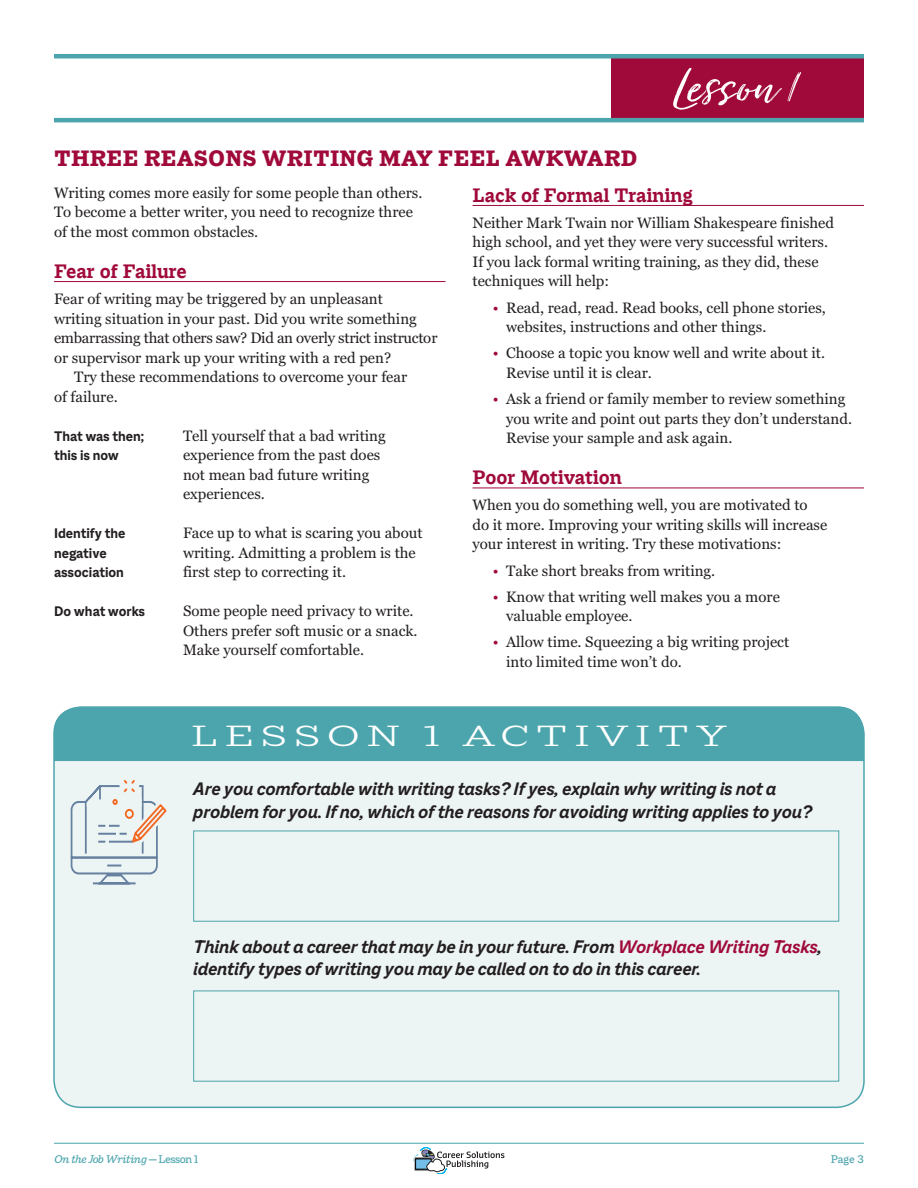
<style>
.page{position:relative;width:918px;height:1188px;background:#fff}
.page>*{position:absolute;margin:0;border:0;box-sizing:border-box;transform-origin:0 0}
.t1{font:60px "Just Lovely Slanted Wide";color:#fff}
.t2{font:300 31.5px "Macklin Slab";letter-spacing:.14em;color:#fff;scale:1.5 1}
.t3{font:800 24px "Macklin Slab";letter-spacing:.01em;color:#a00a3a}
.t4{font:700 21px "Macklin Slab";color:#a00a3a}
.t5{font:italic 19.5px/22.5px "Macklin Sans Variable";letter-spacing:-.01em;color:#231f20}
.t6{font:15px/19.5px "Georgia";color:#231f20}
.t7{font:700 15px "Macklin Sans";color:#231f20}
.t8{font:15px "Georgia";letter-spacing:-.02em;color:#231f20}
.t9{font:italic 500 12px "Macklin Slab";letter-spacing:-.045em;color:#4ca5ad}
.t10{font:500 12px "Macklin Slab";color:#4ca5ad}
.s1{color:#a00a3a}
.s2{font-style:normal}
</style>
<div class="page">
<hr style="left:54px;top:1143px;width:810px;height:1px;background:#4ca5ad">
<svg style="left:413px;top:1147px;width:91px;height:27px"></svg>
<div style="left:612px;top:56px;width:252px;height:64px;background:#a00a3a"></div>
<hr style="left:54px;top:54px;width:810px;height:4px;background:#4ca5ad">
<hr style="left:54px;top:118px;width:810px;height:4px;background:#4ca5ad">
<hr style="left:54px;top:281px;width:392px;height:1px;background:#a00a3a">
<hr style="left:472px;top:205px;width:392px;height:1px;background:#a00a3a">
<hr style="left:472px;top:488px;width:392px;height:1px;background:#a00a3a">
<div style="left:54px;top:707px;width:810px;height:400px;background:#edf4f4;border-radius:27px"></div>
<div style="left:54px;top:707px;width:810px;height:54px;background:#4ca5ad"></div>
<div style="left:193px;top:831px;width:646px;height:91px;border:1px solid #4ca5ad"></div>
<div style="left:193px;top:991px;width:646px;height:91px;border:1px solid #4ca5ad"></div>
<svg style="left:71px;top:780px;width:96px;height:104px"></svg>
<h1 class="t1" style="left:673px;top:50px;width:126px">Lesson 1</h1>
<h3 class="t3" style="left:54px;top:145px;width:585px">THREE REASONS WRITING MAY FEEL AWKWARD</h3>
<p class="t6" style="left:54px;top:183px;width:370px">Writing comes more easily for some people than others.<br>To become a better writer, you need to recognize three of the most common obstacles.</p>
<h3 class="t4" style="left:54px;top:259px;width:135px">Fear of Failure</h3>
<p class="t6" style="left:54px;top:289px;width:330px">Fear of writing may be triggered by an unpleasant</p>
<p class="t6" style="left:54px;top:309px;width:364px">writing situation in your past. Did you write something</p>
<p class="t8" style="left:54px;top:329px;width:385px">embarrassing that others saw? Did an overly strict instructor</p>
<p class="t6" style="left:54px;top:348px;width:339px">or supervisor mark up your writing with a red pen?</p>
<p class="t6" style="left:74px;top:367px;width:334px">Try these recommendations to overcome your fear</p>
<p class="t6" style="left:54px;top:387px;width:65px">of failure.</p>
<p class="t7" style="left:54px;top:427px;width:92px">That was then;</p>
<p class="t6" style="left:183px;top:426px;width:204px">Tell yourself that a bad writing</p>
<p class="t7" style="left:54px;top:446px;width:67px">this is now</p>
<p class="t6" style="left:183px;top:445px;width:199px">experience from the past does not mean bad future writing experiences.</p>
<p class="t7" style="left:54px;top:524px;width:73px">Identify the</p>
<p class="t6" style="left:183px;top:523px;width:241px">Face up to what is scaring you about</p>
<p class="t7" style="left:54px;top:544px;width:54px">negative</p>
<p class="t6" style="left:183px;top:543px;width:234px">writing. Admitting a problem is the</p>
<p class="t7" style="left:54px;top:563px;width:72px">association</p>
<p class="t6" style="left:183px;top:562px;width:165px">first step to correcting it.</p>
<p class="t7" style="left:54px;top:602px;width:93px">Do what works</p>
<p class="t6" style="left:183px;top:601px;width:236px">Some people need privacy to write.<br>Others prefer soft music or a snack.<br>Make yourself comfortable.</p>
<h3 class="t4" style="left:472px;top:183px;width:222px">Lack of Formal Training</h3>
<p class="t6" style="left:472px;top:213px;width:363px">Neither Mark Twain nor William Shakespeare finished high school, and yet they were very successful writers.<br>If you lack formal writing training, as they did, these techniques will help:</p>
<p class="t6" style="left:506px;top:298px;width:321px;text-indent:-14px"><span class="s1">•</span> Read, read, read. Read books, cell phone stories, websites, instructions and other things.</p>
<p class="t6" style="left:506px;top:343px;width:320px;text-indent:-14px"><span class="s1">•</span> Choose a topic you know well and write about it.<br>Revise until it is clear.</p>
<p class="t6" style="left:506px;top:389px;width:347px;text-indent:-14px"><span class="s1">•</span> Ask a friend or family member to review something you write and point out parts they don’t understand.<br>Revise your sample and ask again.</p>
<h3 class="t4" style="left:472px;top:465px;width:151px">Poor Motivation</h3>
<p class="t6" style="left:472px;top:495px;width:356px">When you do something well, you are motivated to do it more. Improving your writing skills will increase your interest in writing. Try these motivations:</p>
<p class="t6" style="left:493px;top:561px;width:224px"><span class="s1">•</span> Take short breaks from writing.</p>
<p class="t6" style="left:506px;top:587px;width:275px;text-indent:-14px"><span class="s1">•</span> Know that writing well makes you a more valuable employee.</p>
<p class="t6" style="left:506px;top:632px;width:285px;text-indent:-14px"><span class="s1">•</span> Allow time. Squeezing a big writing project into limited time won’t do.</p>
<h2 class="t2" style="left:191px;top:718px;width:359px">LESSON 1 ACTIVITY</h2>
<h3 class="t5" style="left:193px;top:777px;width:621px">Are you comfortable with writing tasks? If yes, explain why writing is not a problem for you. If no, which of the reasons for avoiding writing applies to you?</h3>
<h3 class="t5" style="left:193px;top:935px;width:630px">Think about a career that may be in your future. From <span class="s1">Workplace Writing Tasks</span>, identify types of writing you may be called on to do in this career.</h3>
<p class="t9" style="left:54px;top:1152px;width:146px">On the Job Writing <span class="s2">— Lesson 1</span></p>
<p class="t10" style="left:831px;top:1152px;width:35px">Page 3</p>
</div>
